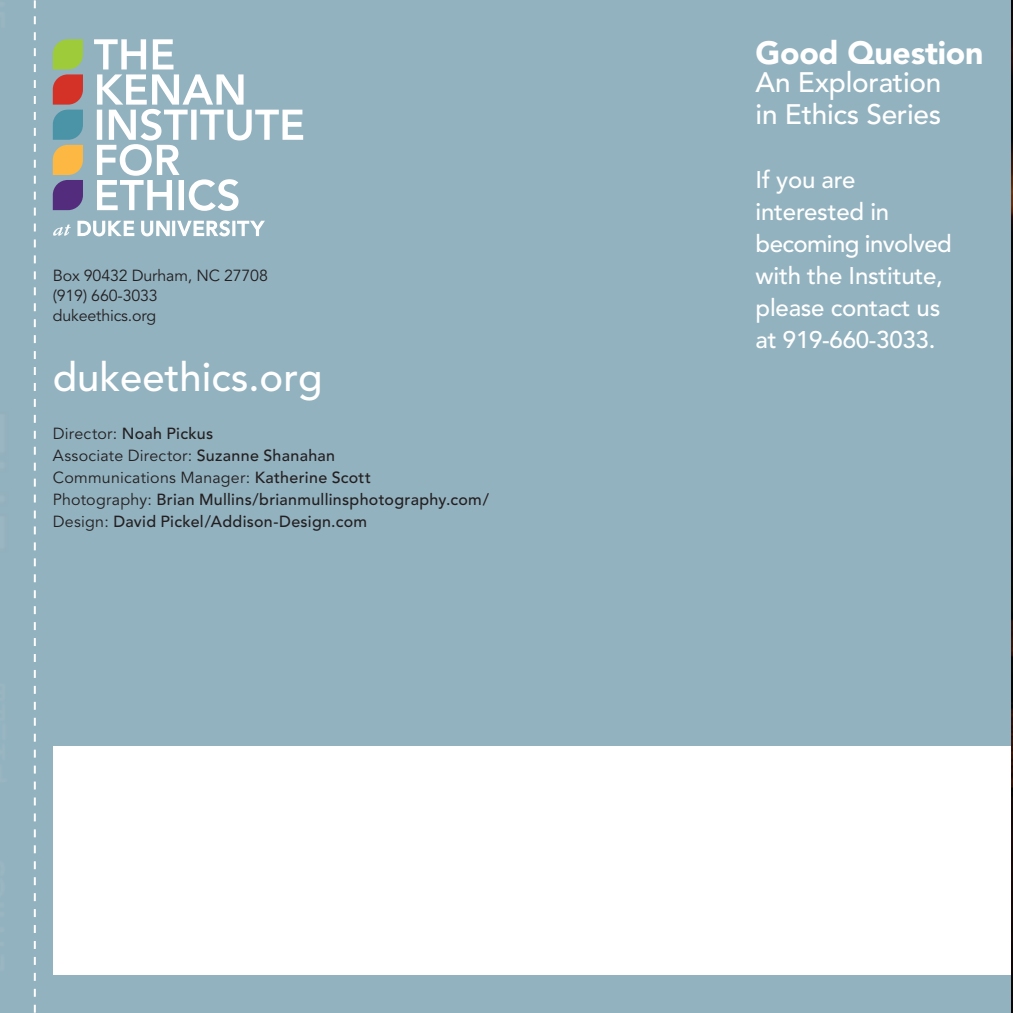
<style>
.page{position:relative;width:1013px;height:1013px;background:#fff}
.page>*{position:absolute;margin:0;border:0;box-sizing:border-box;transform-origin:0 0}
.t1{font:500 40px "Avenir";color:#fff}
.t2{font:900 32px "Avenir";letter-spacing:-.01em;color:#fff}
.t3{font:500 28px/32px "Avenir";letter-spacing:-.01em;color:#fff}
.t4{font:500 24px/32px "Avenir";letter-spacing:-.01em;color:#fff}
.t5{font:16px/20px "Avenir";color:#231f20}
.t6{font:500 16px "Avenir";letter-spacing:.02em;color:#231f20}
.s1{font-weight:400}
.s2{font-weight:500}
</style>
<div class="page">
<div style="left:0;top:0;width:1010px;height:1013px;background:#91b4c3"></div>
<div style="left:53px;top:746px;width:957px;height:228px;background:#fff"></div>
<svg style="left:34px;top:0;width:2px;height:1013px"></svg>
<svg style="left:94px;top:39px;width:209px;height:172px"></svg>
<svg style="left:53px;top:39px;width:30px;height:171px"></svg>
<svg style="left:77px;top:221px;width:57px;height:15px"></svg>
<svg style="left:141px;top:220px;width:124px;height:16px"></svg>
<svg style="left:53px;top:225px;width:18px;height:11px"></svg>
<p class="t5" style="left:53px;top:266px;width:217px">Box 90432 Durham, NC 27708</p>
<p class="t5" style="left:53px;top:286px;width:106px">(919) 660-3033 dukeethics.org</p>
<p class="t1" style="left:53px;top:354px;width:271px">dukeethics.org</p>
<p class="t6" style="left:53px;top:424px;width:162px"><span class="s1">Director:</span> Noah Pickus</p>
<p class="t5" style="left:53px;top:446px;width:284px">Associate Director: <span class="s2">Suzanne Shanahan</span></p>
<p class="t5" style="left:53px;top:468px;width:320px">Communications Manager: <span class="s2">Katherine Scott</span></p>
<p class="t6" style="left:53px;top:490px;width:438px"><span class="s1">Photography:</span> Brian Mullins/brianmullinsphotography.com/</p>
<p class="t6" style="left:53px;top:512px;width:316px"><span class="s1">Design:</span> David Pickel/Addison-Design.com</p>
<p class="t2" style="left:755px;top:33px;width:229px">Good Question</p>
<p class="t3" style="left:755px;top:67px;width:187px">An Exploration in Ethics Series</p>
<p class="t4" style="left:755px;top:164px;width:198px">If you are interested in becoming involved with the Institute, please contact us at 919-660-3033.</p>
</div>
